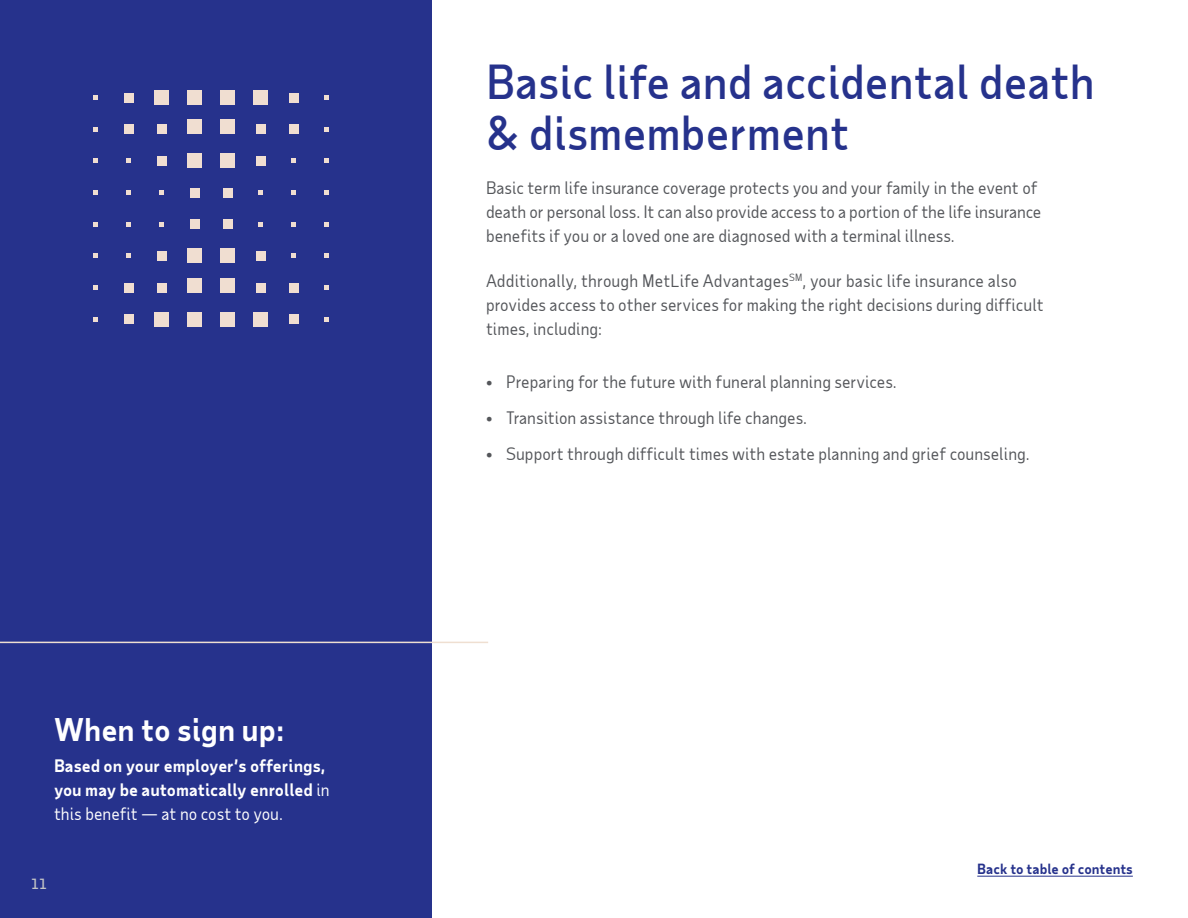
<style>
.page{position:relative;width:1188px;height:918px;background:#fff}
.page>*{position:absolute;margin:0;border:0;box-sizing:border-box;transform-origin:0 0}
.H2_-_Blue_30pt{font:500 45px/51px "Taub Sans";color:#26328c}
.H3_-_White_20pt{font:700 30px "Taub Sans";color:#fff}
.Body_-_Gray{font:16.5px/24px "Taub Sans";color:#54565a}
.Body_-_White{font:700 16.5px/24px "Taub Sans";color:#fff}
.t1{font:700 13.5px "Taub Sans";color:#26328c}
.t2{font:500 13.5px "Taub Sans";color:#c3c4c5}
.s1{font-weight:400}
</style>
<div class="page">
<div style="left:0;top:0;width:432px;height:918px;background:#26328c"></div>
<hr style="left:0;top:642px;width:488px;height:1px;background:#efdfd1">
<svg style="left:93px;top:95px;width:5px;height:5px"></svg>
<svg style="left:93px;top:127px;width:5px;height:5px"></svg>
<svg style="left:93px;top:159px;width:5px;height:4px"></svg>
<svg style="left:93px;top:190px;width:5px;height:5px"></svg>
<svg style="left:93px;top:222px;width:5px;height:5px"></svg>
<svg style="left:93px;top:254px;width:5px;height:4px"></svg>
<svg style="left:126px;top:159px;width:5px;height:4px"></svg>
<svg style="left:126px;top:190px;width:5px;height:5px"></svg>
<svg style="left:126px;top:222px;width:5px;height:5px"></svg>
<svg style="left:159px;top:190px;width:5px;height:5px"></svg>
<svg style="left:159px;top:222px;width:5px;height:5px"></svg>
<svg style="left:126px;top:254px;width:5px;height:4px"></svg>
<svg style="left:93px;top:285px;width:5px;height:5px"></svg>
<svg style="left:93px;top:317px;width:5px;height:5px"></svg>
<div style="left:124px;top:93px;width:10px;height:9px;background:#f0ded1"></div>
<div style="left:124px;top:125px;width:10px;height:9px;background:#f0ded1"></div>
<div style="left:157px;top:125px;width:10px;height:9px;background:#f0ded1"></div>
<div style="left:157px;top:251px;width:10px;height:10px;background:#f0ded1"></div>
<div style="left:157px;top:283px;width:10px;height:9px;background:#f0ded1"></div>
<div style="left:190px;top:220px;width:10px;height:9px;background:#f0ded1"></div>
<div style="left:190px;top:188px;width:10px;height:9px;background:#f0ded1"></div>
<div style="left:157px;top:156px;width:10px;height:10px;background:#f0ded1"></div>
<div style="left:124px;top:283px;width:10px;height:9px;background:#f0ded1"></div>
<div style="left:124px;top:315px;width:10px;height:9px;background:#f0ded1"></div>
<div style="left:154px;top:91px;width:15px;height:14px;background:#f0ded1"></div>
<div style="left:187px;top:91px;width:15px;height:14px;background:#f0ded1"></div>
<div style="left:187px;top:120px;width:15px;height:14px;background:#f0ded1"></div>
<div style="left:187px;top:154px;width:15px;height:14px;background:#f0ded1"></div>
<div style="left:187px;top:249px;width:15px;height:14px;background:#f0ded1"></div>
<div style="left:187px;top:278px;width:15px;height:14px;background:#f0ded1"></div>
<div style="left:187px;top:312px;width:15px;height:14px;background:#f0ded1"></div>
<div style="left:154px;top:312px;width:15px;height:14px;background:#f0ded1"></div>
<svg style="left:324px;top:95px;width:5px;height:5px"></svg>
<svg style="left:324px;top:127px;width:5px;height:5px"></svg>
<svg style="left:324px;top:159px;width:5px;height:4px"></svg>
<svg style="left:324px;top:190px;width:5px;height:5px"></svg>
<svg style="left:324px;top:222px;width:5px;height:5px"></svg>
<svg style="left:324px;top:254px;width:5px;height:4px"></svg>
<svg style="left:291px;top:159px;width:5px;height:4px"></svg>
<svg style="left:291px;top:190px;width:5px;height:5px"></svg>
<svg style="left:291px;top:222px;width:5px;height:5px"></svg>
<svg style="left:258px;top:190px;width:5px;height:5px"></svg>
<svg style="left:258px;top:222px;width:5px;height:5px"></svg>
<svg style="left:291px;top:254px;width:5px;height:4px"></svg>
<svg style="left:324px;top:285px;width:5px;height:5px"></svg>
<svg style="left:324px;top:317px;width:5px;height:5px"></svg>
<div style="left:289px;top:93px;width:10px;height:9px;background:#f0ded1"></div>
<div style="left:289px;top:125px;width:10px;height:9px;background:#f0ded1"></div>
<div style="left:256px;top:125px;width:10px;height:9px;background:#f0ded1"></div>
<div style="left:256px;top:251px;width:10px;height:10px;background:#f0ded1"></div>
<div style="left:256px;top:283px;width:10px;height:9px;background:#f0ded1"></div>
<div style="left:223px;top:220px;width:10px;height:9px;background:#f0ded1"></div>
<div style="left:223px;top:188px;width:10px;height:9px;background:#f0ded1"></div>
<div style="left:256px;top:156px;width:10px;height:10px;background:#f0ded1"></div>
<div style="left:289px;top:283px;width:10px;height:9px;background:#f0ded1"></div>
<div style="left:289px;top:315px;width:10px;height:9px;background:#f0ded1"></div>
<div style="left:253px;top:91px;width:15px;height:14px;background:#f0ded1"></div>
<div style="left:220px;top:91px;width:15px;height:14px;background:#f0ded1"></div>
<div style="left:220px;top:120px;width:15px;height:14px;background:#f0ded1"></div>
<div style="left:220px;top:154px;width:15px;height:14px;background:#f0ded1"></div>
<div style="left:220px;top:249px;width:15px;height:14px;background:#f0ded1"></div>
<div style="left:220px;top:278px;width:15px;height:14px;background:#f0ded1"></div>
<div style="left:220px;top:312px;width:15px;height:14px;background:#f0ded1"></div>
<div style="left:253px;top:312px;width:15px;height:14px;background:#f0ded1"></div>
<hr style="left:977px;top:876px;width:156px;height:1px;background:#26328c">
<h3 class="H3_-_White_20pt" style="left:54px;top:710px;width:232px">When to sign up:</h3>
<p class="Body_-_White" style="left:54px;top:753px;width:277px">Based on your employer’s offerings, you may be automatically enrolled <span class="s1">in this benefit — at no cost to you.</span></p>
<p class="t2" style="left:31px;top:875px;width:17px">11</p>
<h2 class="H2_-_Blue_30pt" style="left:486px;top:56px;width:610px">Basic life and accidental death &amp; dismemberment</h2>
<p class="Body_-_Gray" style="left:486px;top:176px;width:557px">Basic term life insurance coverage protects you and your family in the event of death or personal loss. It can also provide access to a portion of the life insurance benefits if you or a loved one are diagnosed with a terminal illness.</p>
<p class="Body_-_Gray" style="left:486px;top:268px;width:559px">Additionally, through MetLife Advantages<sup>SM</sup>, your basic life insurance also provides access to other services for making the right decisions during difficult times, including:</p>
<p class="Body_-_Gray" style="left:486px;top:369px;width:412px">• Preparing for the future with funeral planning services.</p>
<p class="Body_-_Gray" style="left:486px;top:405px;width:323px">• Transition assistance through life changes.</p>
<p class="Body_-_Gray" style="left:486px;top:441px;width:545px">• Support through difficult times with estate planning and grief counseling.</p>
<p class="t1" style="left:977px;top:861px;width:157px">Back to table of contents</p>
</div>
